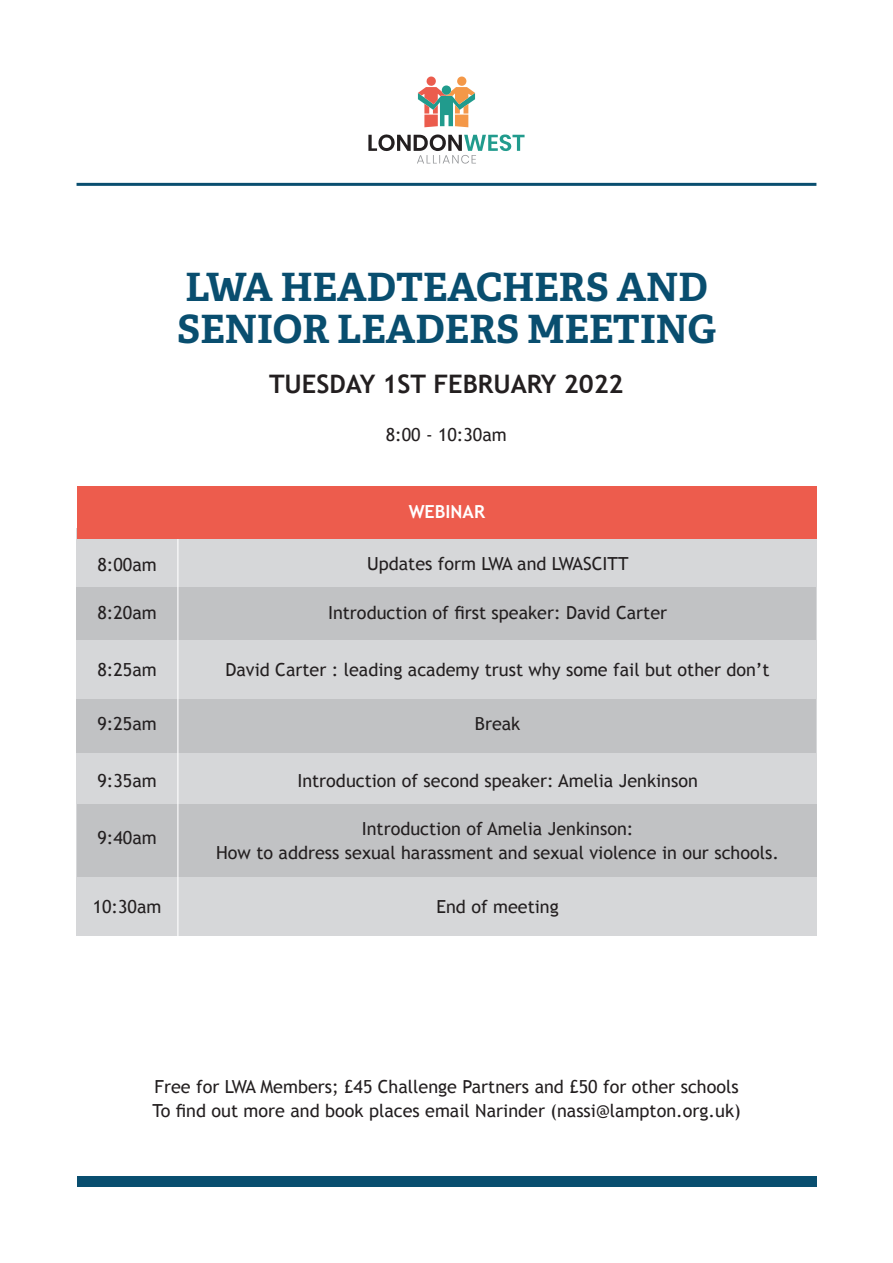
<style>
.page{position:relative;width:893px;height:1263px;background:#fff}
.page>*{position:absolute;margin:0;border:0;box-sizing:border-box;transform-origin:0 0}
.t1{font:700 39px/42px "Adelle PE";color:#094e6f}
.t2{font:700 25.5px "Trebuchet MS";color:#231f20}
.t3{font:18px/24px "Trebuchet MS";color:#231f20;text-align:center}
.t4{font:700 18px "Trebuchet MS";color:#fff}
</style>
<div class="page">
<div style="left:77px;top:1176px;width:739px;height:10px;background:#094e6f"></div>
<div style="left:77px;top:528px;width:740px;height:408px;background:#d6d7d9"></div>
<div style="left:77px;top:804px;width:740px;height:73px;background:#c1c2c4"></div>
<div style="left:77px;top:699px;width:739px;height:53px;background:#c1c2c4"></div>
<svg style="left:418px;top:77px;width:57px;height:50px"></svg>
<svg style="left:368px;top:134px;width:157px;height:30px"></svg>
<div style="left:77px;top:587px;width:739px;height:53px;background:#c1c2c4"></div>
<hr style="left:77px;top:183px;width:739px;height:3px;background:#094e6f">
<hr style="left:177px;top:519px;width:1px;height:433px;background:#fff">
<div style="left:77px;top:486px;width:739px;height:53px;background:#ed5c4d"></div>
<h1 class="t1" style="left:177px;top:265px;width:540px">LWA HEADTEACHERS AND<br>SENIOR LEADERS MEETING</h1>
<h2 class="t2" style="left:269px;top:368px;width:356px">TUESDAY 1ST FEBRUARY 2022</h2>
<p class="t3" style="left:386px;top:423px;width:123px">8:00 - 10:30am</p>
<p class="t3" style="left:97px;top:552px;width:61px">8:00am</p>
<p class="t3" style="left:97px;top:600px;width:61px">8:20am</p>
<p class="t3" style="left:97px;top:657px;width:61px">8:25am</p>
<p class="t3" style="left:97px;top:711px;width:61px">9:25am</p>
<p class="t3" style="left:97px;top:768px;width:61px">9:35am</p>
<p class="t3" style="left:97px;top:825px;width:61px">9:40am</p>
<p class="t3" style="left:93px;top:894px;width:70px">10:30am</p>
<p class="t4" style="left:409px;top:500px;width:78px">WEBINAR</p>
<p class="t3" style="left:367px;top:552px;width:263px">Updates form LWA and LWASCITT</p>
<p class="t3" style="left:328px;top:600px;width:341px">Introduction of first speaker: David Carter</p>
<p class="t3" style="left:225px;top:657px;width:546px">David Carter : leading academy trust why some fail but other don’t</p>
<p class="t3" style="left:475px;top:711px;width:47px">Break</p>
<p class="t3" style="left:297px;top:768px;width:402px">Introduction of second speaker: Amelia Jenkinson</p>
<p class="t3" style="left:216px;top:816px;width:564px">Introduction of Amelia Jenkinson:<br>How to address sexual harassment and sexual violence in our schools.</p>
<p class="t3" style="left:436px;top:894px;width:124px">End of meeting</p>
<p class="t3" style="left:153px;top:1075px;width:590px;text-align:left">Free for LWA Members; £45 Challenge Partners and £50 for other schools<br>To find out more and book places email Narinder (nassi@lampton.org.uk)</p>
</div>
